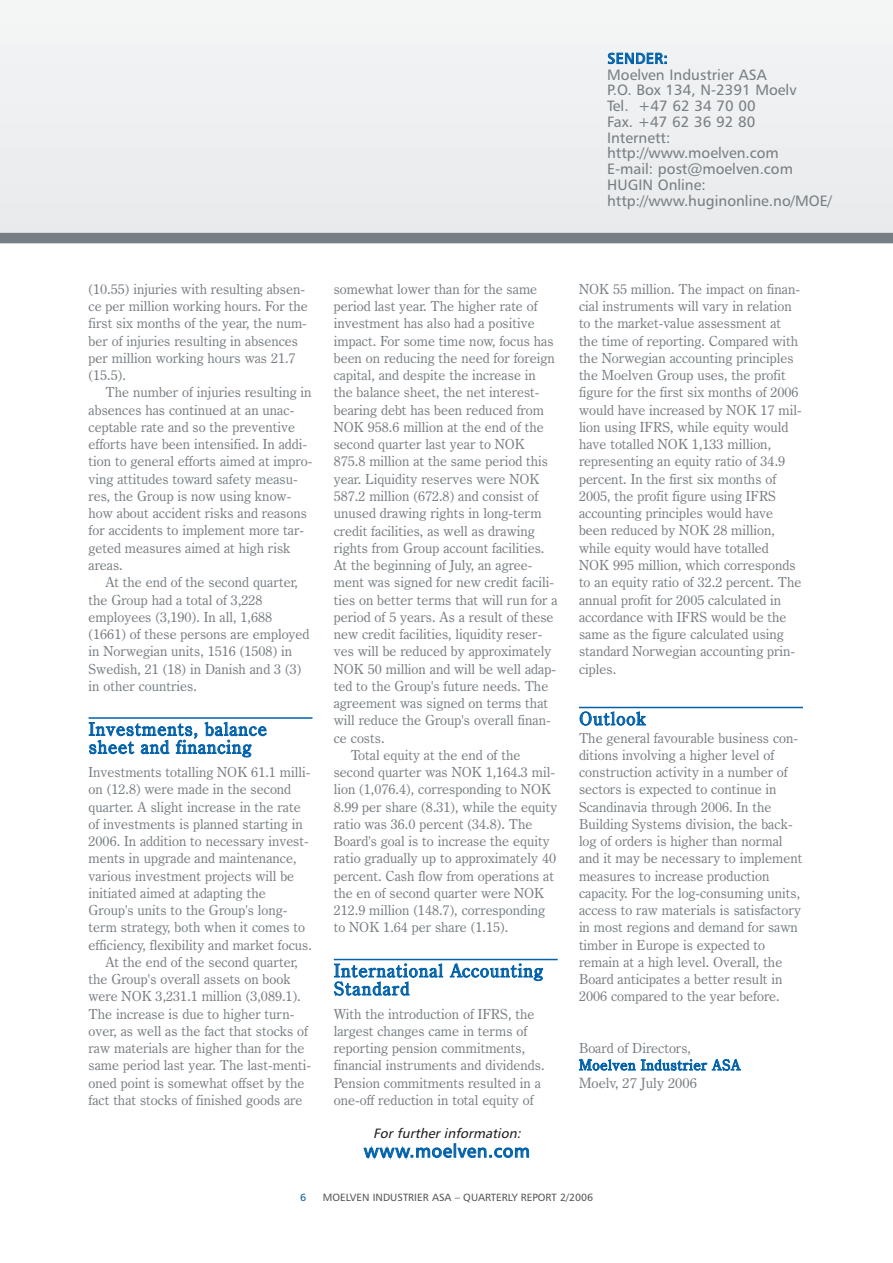
<style>
.page{position:relative;width:893px;height:1263px;background:#fff}
.page>*{position:absolute;margin:0;border:0;box-sizing:border-box;transform-origin:0 0}
.t1{font:18px/18px "Century Oldstyle BT";letter-spacing:.05em;color:#0161aa}
.t2{font:18px "Humanist 777 BT Roman B";letter-spacing:.035em;color:#0161aa}
.t3{font:15px/15.8px "Humanist 777 BT Roman B";color:#787f84}
.t4{font:15px "Humanist 777 BT Roman B";letter-spacing:.03em;color:#0161aa}
.t5{font:14.25px "Century Oldstyle BT";letter-spacing:.045em;color:#0161aa}
.t6{font:14.25px "Century Oldstyle BT";color:#787f84}
.t7{font:13.95px/17.2px "Century Oldstyle BT";color:#787f84}
.t8{font:italic 13.5px "Humanist 777 BT Roman B";color:#231f20}
.t9{font:10.5px "Humanist 777 BT Roman B";color:#57585a}
.t10{font:10.5px "Humanist 777 BT Roman B";color:#0161aa}
</style>
<div class="page">
<div style="left:0;top:1px;width:893px;height:237px;background:#eff0f1"></div>
<hr style="left:89px;top:717px;width:223px;height:2px;background:#0161aa">
<hr style="left:334px;top:959px;width:224px;height:1px;background:#0161aa">
<hr style="left:579px;top:707px;width:224px;height:1px;background:#0161aa">
<div style="left:0;top:233px;width:893px;height:10px;background:#787f84"></div>
<p class="t4" style="left:607px;top:51px;width:62px">SENDER:</p>
<p class="t3" style="left:607px;top:67px;width:226px">Moelven Industrier ASA<br>P.O. Box 134, N-2391 Moelv<br>Tel. +47 62 34 70 00<br>Fax. +47 62 36 92 80<br>Internett: http://www.moelven.com<br>E-mail: post@moelven.com<br>HUGIN Online: http://www.huginonline.no/MOE/</p>
<p class="t7" style="left:89px;top:281px;width:221px">(10.55) injuries with resulting absen&shy;ce per million working hours. For the first six months of the year, the num&shy;ber of injuries resulting in absences per million working hours was 21.7 (15.5).</p>
<p class="t7" style="left:89px;top:385px;width:225px;text-indent:17px">The number of injuries resulting in absences has continued at an unac&shy;ceptable rate and so the preventive efforts have been intensified. In addi&shy;tion to general efforts aimed at impro&shy;ving attitudes toward safety measu&shy;res, the Group is now using know&shy;how about accident risks and reasons for accidents to implement more tar&shy;geted measures aimed at high risk areas.</p>
<p class="t7" style="left:89px;top:574px;width:222px;text-indent:17px">At the end of the second quarter, the Group had a total of 3,228 employees (3,190). In all, 1,688 (1661) of these persons are employed in Norwegian units, 1516 (1508) in<br>Swedish, 21 (18) in Danish and 3 (3) in other countries.</p>
<p class="t1" style="left:89px;top:721px;width:179px">Investments, balance sheet and financing</p>
<p class="t7" style="left:89px;top:764px;width:223px">Investments totalling NOK 61.1 milli-</p>
<p class="t7" style="left:89px;top:781px;width:204px">on (12.8) were made in the second</p>
<p class="t7" style="left:89px;top:799px;width:214px">quarter. A slight increase in the rate</p>
<p class="t7" style="left:89px;top:816px;width:216px">of investments is planned starting in</p>
<p class="t7" style="left:89px;top:833px;width:222px">2006. In addition to necessary invest-</p>
<p class="t7" style="left:89px;top:850px;width:210px">ments in upgrade and maintenance,</p>
<p class="t7" style="left:89px;top:868px;width:207px">various investment projects will be</p>
<p class="t7" style="left:89px;top:885px;width:179px">initiated aimed at adapting the</p>
<p class="t7" style="left:89px;top:902px;width:200px">Group's units to the Group's long-</p>
<p class="t7" style="left:89px;top:919px;width:218px">term strategy, both when it comes to</p>
<p class="t7" style="left:89px;top:937px;width:225px">efficiency, flexibility and market focus.</p>
<p class="t7" style="left:106px;top:954px;width:194px">At the end of the second quarter,</p>
<p class="t7" style="left:89px;top:971px;width:204px">the Group's overall assets on book</p>
<p class="t7" style="left:89px;top:988px;width:214px">were NOK 3,231.1 million (3,089.1).</p>
<p class="t7" style="left:89px;top:1006px;width:207px">The increase is due to higher turn-</p>
<p class="t7" style="left:89px;top:1023px;width:221px">over, as well as the fact that stocks of</p>
<p class="t7" style="left:89px;top:1040px;width:217px">raw materials are higher than for the</p>
<p class="t7" style="left:89px;top:1057px;width:224px">same period last year. The last-menti-</p>
<p class="t7" style="left:89px;top:1075px;width:218px">oned point is somewhat offset by the</p>
<p class="t7" style="left:89px;top:1092px;width:215px">fact that stocks of finished goods are</p>
<p class="t7" style="left:334px;top:281px;width:205px">somewhat lower than for the same</p>
<p class="t7" style="left:334px;top:298px;width:205px">period last year. The higher rate of</p>
<p class="t7" style="left:334px;top:316px;width:202px">investment has also had a positive</p>
<p class="t7" style="left:334px;top:333px;width:221px">impact. For some time now, focus has</p>
<p class="t7" style="left:334px;top:350px;width:222px">been on reducing the need for foreign</p>
<p class="t7" style="left:334px;top:367px;width:204px">capital, and despite the increase in</p>
<p class="t7" style="left:334px;top:385px;width:207px">the balance sheet, the net interest-</p>
<p class="t7" style="left:334px;top:402px;width:212px">bearing debt has been reduced from</p>
<p class="t7" style="left:334px;top:419px;width:211px">NOK 958.6 million at the end of the</p>
<p class="t7" style="left:334px;top:436px;width:193px">second quarter last year to NOK</p>
<p class="t7" style="left:334px;top:454px;width:216px">875.8 million at the same period this</p>
<p class="t7" style="left:334px;top:471px;width:207px">year. Liquidity reserves were NOK</p>
<p class="t7" style="left:334px;top:488px;width:206px">587.2 million (672.8) and consist of</p>
<p class="t7" style="left:334px;top:505px;width:209px">unused drawing rights in long-term</p>
<p class="t7" style="left:334px;top:523px;width:202px">credit facilities, as well as drawing</p>
<p class="t7" style="left:334px;top:540px;width:212px">rights from Group account facilities.</p>
<p class="t7" style="left:334px;top:557px;width:200px">At the beginning of July, an agree-</p>
<p class="t7" style="left:334px;top:574px;width:222px">ment was signed for new credit facili-</p>
<p class="t7" style="left:334px;top:592px;width:225px">ties on better terms that will run for a</p>
<p class="t7" style="left:334px;top:609px;width:221px">period of 5 years. As a result of these</p>
<p class="t7" style="left:334px;top:626px;width:210px">new credit facilities, liquidity reser-</p>
<p class="t7" style="left:334px;top:643px;width:219px">ves will be reduced by approximately</p>
<p class="t7" style="left:334px;top:661px;width:224px">NOK 50 million and will be well adap-</p>
<p class="t7" style="left:334px;top:678px;width:216px">ted to the Group's future needs. The</p>
<p class="t7" style="left:334px;top:695px;width:216px">agreement was signed on terms that</p>
<p class="t7" style="left:334px;top:712px;width:219px">will reduce the Group's overall finan-</p>
<p class="t7" style="left:334px;top:730px;width:52px">ce costs.</p>
<p class="t7" style="left:351px;top:747px;width:171px">Total equity at the end of the</p>
<p class="t7" style="left:334px;top:764px;width:223px">second quarter was NOK 1,164.3 mil-</p>
<p class="t7" style="left:334px;top:781px;width:219px">lion (1,076.4), corresponding to NOK</p>
<p class="t7" style="left:334px;top:799px;width:225px">8.99 per share (8.31), while the equity</p>
<p class="t7" style="left:334px;top:816px;width:200px">ratio was 36.0 percent (34.8). The</p>
<p class="t7" style="left:334px;top:833px;width:217px">Board's goal is to increase the equity</p>
<p class="t7" style="left:334px;top:850px;width:224px">ratio gradually up to approximately 40</p>
<p class="t7" style="left:334px;top:868px;width:222px">percent. Cash flow from operations at</p>
<p class="t7" style="left:334px;top:885px;width:212px">the en of second quarter were NOK</p>
<p class="t7" style="left:334px;top:902px;width:213px">212.9 million (148.7), corresponding</p>
<p class="t7" style="left:334px;top:919px;width:176px">to NOK 1.64 per share (1.15).</p>
<p class="t1" style="left:334px;top:962px;width:210px">International Accounting<br>Standard</p>
<p class="t7" style="left:334px;top:1006px;width:212px">With the introduction of IFRS, the largest changes came in terms of reporting pension commitments, financial instruments and dividends.<br>Pension commitments resulted in a one-off reduction in total equity of</p>
<p class="t8" style="left:373px;top:1126px;width:152px">For further information:</p>
<p class="t2" style="left:364px;top:1142px;width:168px">www.moelven.com</p>
<p class="t7" style="left:579px;top:281px;width:224px">NOK 55 million. The impact on finan&shy;cial instruments will vary in relation to the market-value assessment at the time of reporting. Compared with the Norwegian accounting principles the Moelven Group uses, the profit figure for the first six months of 2006 would have increased by NOK 17 mil&shy;lion using IFRS, while equity would have totalled NOK 1,133 million, representing an equity ratio of 34.9 percent. In the first six months of 2005, the profit figure using IFRS accounting principles would have been reduced by NOK 28 million, while equity would have totalled NOK 995 million, which corresponds to an equity ratio of 32.2 percent. The annual profit for 2005 calculated in accordance with IFRS would be the same as the figure calculated using standard Norwegian accounting prin&shy;ciples.</p>
<p class="t1" style="left:579px;top:710px;width:68px">Outlook</p>
<p class="t7" style="left:579px;top:730px;width:225px">The general favourable business con&shy;ditions involving a higher level of construction activity in a number of sectors is expected to continue in Scandinavia through 2006. In the Building Systems division, the back&shy;log of orders is higher than normal and it may be necessary to implement measures to increase production capacity. For the log-consuming units, access to raw materials is satisfactory in most regions and demand for sawn timber in Europe is expected to remain at a high level. Overall, the Board anticipates a better result in 2006 compared to the year before.</p>
<p class="t7" style="left:579px;top:1040px;width:114px">Board of Directors,</p>
<p class="t5" style="left:579px;top:1058px;width:163px">Moelven Industrier ASA</p>
<p class="t6" style="left:579px;top:1075px;width:119px">Moelv, 27 July 2006</p>
<p class="t10" style="left:300px;top:1192px;width:8px">6</p>
<p class="t9" style="left:323px;top:1192px;width:272px">MOELVEN INDUSTRIER ASA – QUARTERLY REPORT 2/2006</p>
</div>
